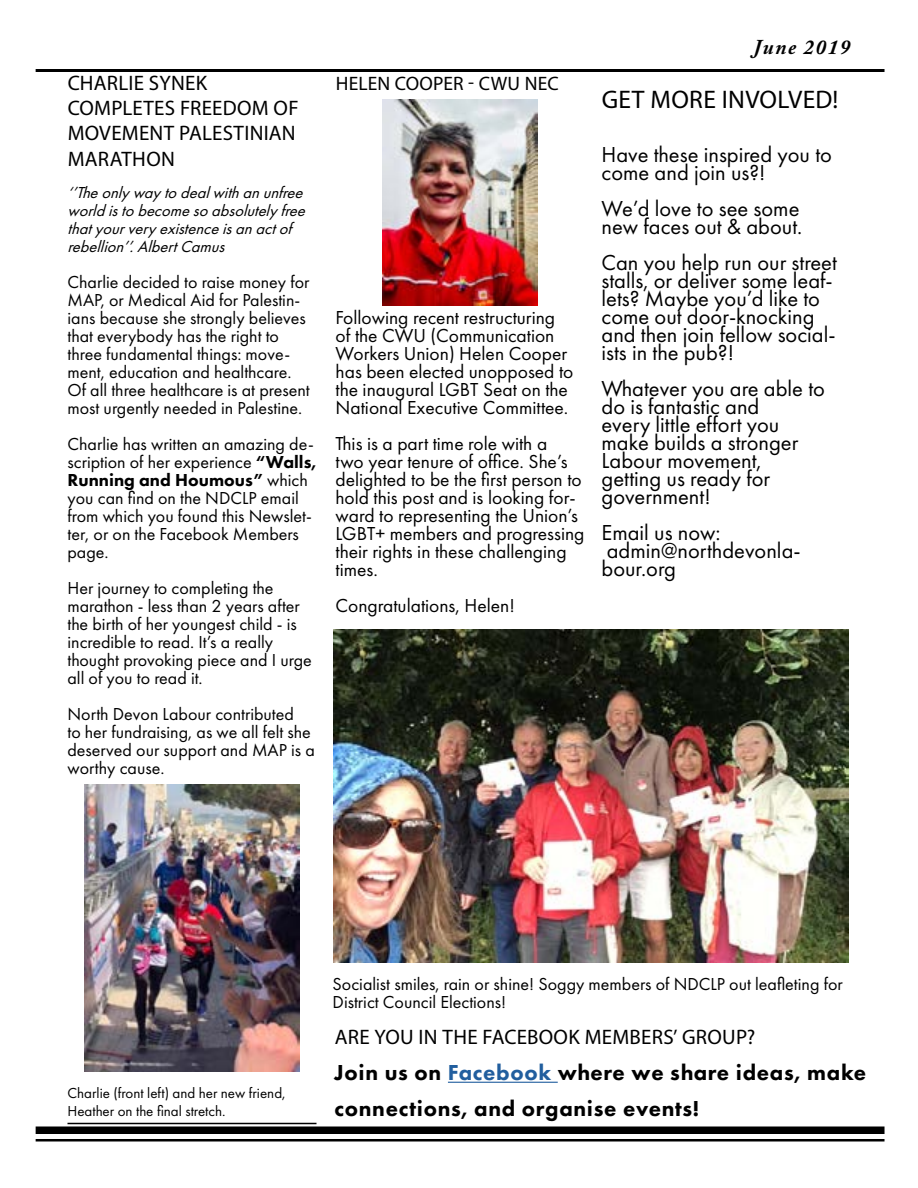
<style>
.page{position:relative;width:918px;height:1188px;background:#fff}
.page>*{position:absolute;margin:0;border:0;box-sizing:border-box;transform-origin:0 0}
.t1{font:25.5px "Myriad Pro";letter-spacing:.015em;color:#000}
.t2{font:22.5px/18px "Futura PT";color:#000}
.t3{font:800 22.5px/36px "Futura PT";letter-spacing:.03em;color:#000}
.t4{font:21px/25.2px "Myriad Pro";letter-spacing:.015em;color:#000}
.t5{font:italic 700 21px "Adobe Caslon Pro";letter-spacing:.075em;color:#000}
.t6{font:19.5px/18px "Futura PT";color:#000}
.t7{font:19.5px "Myriad Pro";letter-spacing:.005em;color:#000}
.t8{font:18px/18px "Futura PT";color:#000}
.t9{font:italic 16.5px/18px "Futura PT";color:#000}
.t10{font:15px/18px "Futura PT";color:#000}
.s1{font-weight:800}
.s2{color:#215e9e}
</style>
<div class="page">
<hr style="left:68px;top:1123px;width:248px;height:1px;background:#000">
<div style="left:36px;top:1126px;width:849px;height:8px;background:#000"></div>
<hr style="left:36px;top:1139px;width:849px;height:3px;background:#000">
<hr style="left:36px;top:69px;width:849px;height:3px;background:#000">
<hr style="left:448px;top:1082px;width:110px;height:1px;background:#215e9e">
<img style="left:334px;top:630px;width:515px;height:333px">
<img style="left:382px;top:99px;width:156px;height:207px">
<img style="left:84px;top:784px;width:216px;height:287px">
<p class="t4" style="left:68px;top:70px;width:232px">CHARLIE SYNEK<br>COMPLETES FREEDOM OF<br>MOVEMENT PALESTINIAN<br>MARATHON</p>
<p class="t9" style="left:67px;top:183px;width:244px">‘’Theonlywaytodealwithanunfree worldistobecomesoabsolutelyfree thatyourveryexistenceisanactof rebellion’’.AlbertCamus</p>
<p class="t8" style="left:68px;top:273px;width:244px">Charlie decided to raise money for MAP, or Medical Aid for Palestin&shy;ians because she strongly believes that everybody has the right to three fundamental things: move&shy;ment, education and healthcare.<br>Of all three healthcare is at present most urgently needed in Palestine.</p>
<p class="t8" style="left:68px;top:435px;width:250px">Charlie has written an amazing de&shy;scription of her experience <span class="s1">“Walls,<br>Running and Houmous”</span> which you can find on the NDCLP email from which you found this Newslet&shy;ter, or on the Facebook Members page.</p>
<p class="t8" style="left:68px;top:579px;width:246px">Her journey to completing the marathon - less than 2 years after the birth of her youngest child - is incredible to read. It’s a really thought provoking piece and I urge all of you to read it.</p>
<p class="t8" style="left:68px;top:705px;width:249px">North Devon Labour contributed<br>to her fundraising, as we all felt she deserved our support and MAP is a worthy cause.</p>
<p class="t7" style="left:336px;top:71px;width:225px">HELEN COOPER - CWU NEC</p>
<p class="t6" style="left:336px;top:308px;width:239px">Following recent restructuring of the CWU (Communication<br>Workers Union) Helen Cooper has been elected unopposed to the inaugural LGBT Seat on the<br>National Executive Committee.</p>
<p class="t6" style="left:336px;top:434px;width:250px">This is a part time role with a<br>two year tenure of office. She’s delighted to be the first person to hold this post and is looking for&shy;ward to representing the Union’s<br>LGBT+ members and progressing their rights in these challenging times.</p>
<p class="t6" style="left:336px;top:596px;width:181px">Congratulations, Helen!</p>
<p class="t5" style="left:753px;top:34px;width:99px">June 2019</p>
<h1 class="t1" style="left:602px;top:84px;width:238px">GET MORE INVOLVED!</h1>
<p class="t2" style="left:602px;top:145px;width:232px">Have these inspired you to come and join us?!</p>
<p class="t2" style="left:602px;top:199px;width:202px">We’d love to see some new faces out &amp; about.</p>
<p class="t2" style="left:602px;top:253px;width:237px">Can you help run our street stalls, or deliver some leaf&shy;lets? Maybe you’d like to come out door-knocking and then join fellow social&shy;ists in the pub?!</p>
<p class="t2" style="left:602px;top:379px;width:225px">Whatever you are able to do is fantastic and<br>every little effort you make builds a stronger<br>Labour movement, getting us ready for government!</p>
<p class="t2" style="left:602px;top:523px;width:201px">Email us now: admin@northdevonla&shy;bour.org</p>
<p class="t10" style="left:68px;top:1084px;width:220px">Charlie (front left) and her new friend,<br>Heather on the final stretch.</p>
<p class="t8" style="left:333px;top:975px;width:512px">Socialist smiles, rain or shine! Soggy members of NDCLP out leafleting for<br>District Council Elections!</p>
<p class="t4" style="left:335px;top:1024px;width:422px">ARE YOU IN THE FACEBOOK MEMBERS’ GROUP?</p>
<p class="t3" style="left:334px;top:1054px;width:533px">Join us on <span class="s2">Facebook</span> where we share ideas, make connections, and organise events!</p>
</div>
